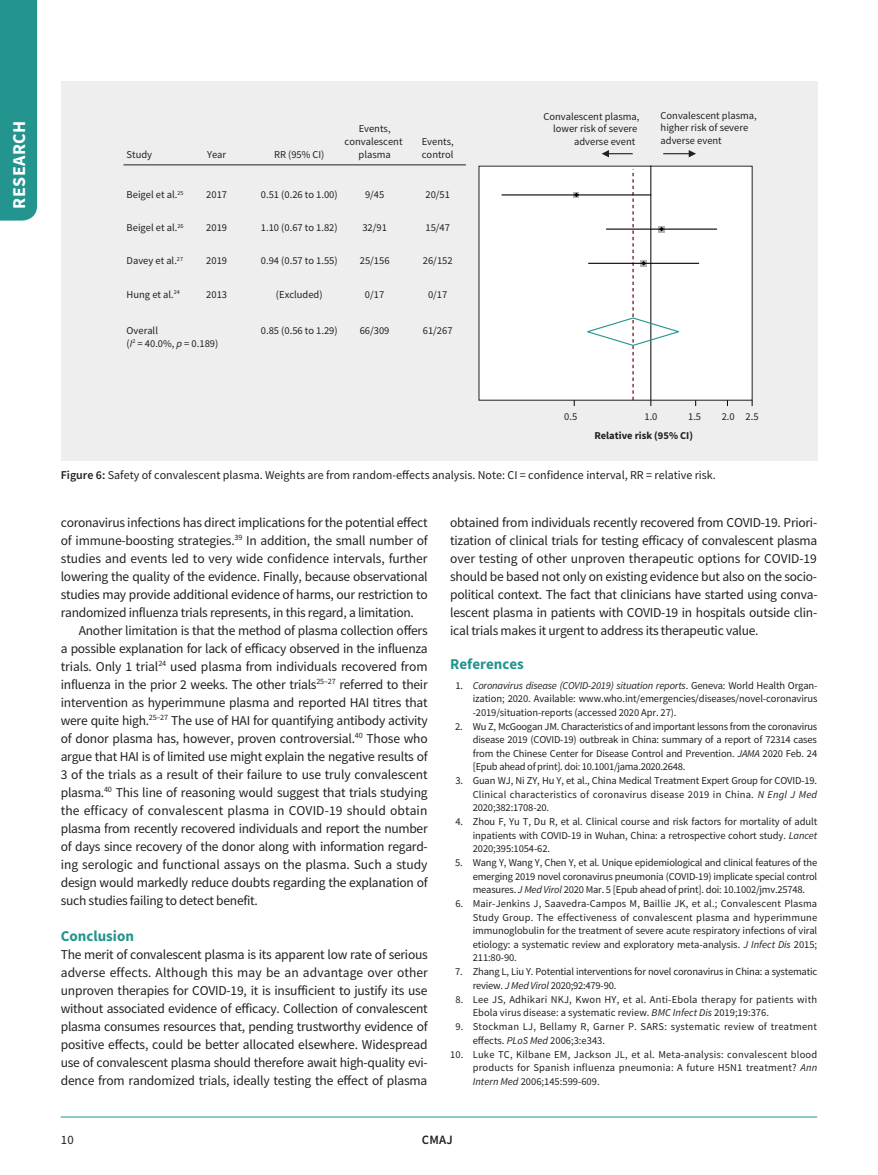
<style>
.page{position:relative;width:878px;height:1175px;background:#fff}
.page>*{position:absolute;margin:0;border:0;box-sizing:border-box;transform-origin:0 0}
.t1{font:700 18px "Source Sans Pro";letter-spacing:.025em;color:#fff}
.t2{font:700 15px "Source Sans Pro";color:#24948e}
.t3{font:13.5px/18px "Source Sans Pro";letter-spacing:-.02em;color:#231f20;text-align:justify}
.t4{font:600 12.75px "Source Sans Pro";color:#231f20}
.t5{font:12.75px "Source Sans Pro";color:#231f20}
.t6{font:12px "Source Sans Pro";color:#231f20}
.t7{font:10.5px/13.5px "Source Sans Pro";color:#231f20;text-align:justify}
.t8{font:10.5px/13.5px "Source Sans Pro";letter-spacing:.02em;color:#231f20}
.t9{font:10.5px/13.5px "Source Sans Pro";letter-spacing:-.02em;color:#231f20}
.t10{font:10.5px/13.5px "Source Sans Pro";letter-spacing:.025em;color:#231f20}
.t11{font:700 10.5px "Source Sans Pro";color:#231f20}
.s1{font-style:italic}
.s2{font-weight:600}
</style>
<div class="page">
<hr style="left:61px;top:1116px;width:756px;height:1px;background:#24948e">
<div style="left:0;top:0;width:37px;height:220px;background:#24948e"></div>
<div style="left:61px;top:81px;width:756px;height:380px;background:#eeeeef"></div>
<svg style="left:123px;top:164px;width:629px;height:237px"></svg>
<svg style="left:601px;top:150px;width:31px;height:7px"></svg>
<svg style="left:663px;top:150px;width:33px;height:7px"></svg>
<h1 class="t1" style="left:7px;top:208px;width:89px;rotate:-90deg">RESEARCH</h1>
<p class="t7" style="left:127px;top:147px;width:27px">Study</p>
<p class="t7" style="left:207px;top:147px;width:21px">Year</p>
<p class="t7" style="left:274px;top:147px;width:52px">RR (95% CI)</p>
<p class="t7" style="left:344px;top:123px;width:59px;line-height:12.6px;text-align:center">Events, convalescent plasma</p>
<p class="t7" style="left:422px;top:135px;width:33px;line-height:12.6px">Events, control</p>
<p class="t7" style="left:543px;top:109px;width:98px">Convalescent plasma,</p>
<p class="t7" style="left:553px;top:122px;width:86px">lower risk of severe</p>
<p class="t7" style="left:574px;top:135px;width:63px">adverse event</p>
<p class="t7" style="left:660px;top:109px;width:98px;line-height:12.6px;text-align:left">Convalescent plasma, higher risk of severe adverse event</p>
<p class="t7" style="left:127px;top:188px;width:58px">Beigel et al.<sup>25</sup></p>
<p class="t7" style="left:206px;top:188px;width:22px">2017</p>
<p class="t7" style="left:261px;top:188px;width:78px">0.51 (0.26 to 1.00)</p>
<p class="t7" style="left:365px;top:188px;width:21px">9/45</p>
<p class="t7" style="left:425px;top:188px;width:26px">20/51</p>
<p class="t7" style="left:127px;top:221px;width:58px">Beigel et al.<sup>26</sup></p>
<p class="t7" style="left:206px;top:221px;width:22px">2019</p>
<p class="t7" style="left:261px;top:221px;width:78px">1.10 (0.67 to 1.82)</p>
<p class="t7" style="left:362px;top:221px;width:26px">32/91</p>
<p class="t7" style="left:425px;top:221px;width:26px">15/47</p>
<p class="t7" style="left:127px;top:254px;width:58px">Davey et al.<sup>27</sup></p>
<p class="t7" style="left:206px;top:254px;width:22px">2019</p>
<p class="t7" style="left:261px;top:254px;width:78px">0.94 (0.57 to 1.55)</p>
<p class="t7" style="left:360px;top:254px;width:31px">25/156</p>
<p class="t7" style="left:423px;top:254px;width:31px">26/152</p>
<p class="t7" style="left:127px;top:287px;width:55px">Hung et al.<sup>24</sup></p>
<p class="t7" style="left:206px;top:287px;width:22px">2013</p>
<p class="t7" style="left:276px;top:287px;width:48px">(Excluded)</p>
<p class="t7" style="left:365px;top:287px;width:21px">0/17</p>
<p class="t7" style="left:428px;top:287px;width:21px">0/17</p>
<p class="t7" style="left:127px;top:324px;width:93px;line-height:12.6px">Overall<br>(<span class="s1">I</span><sup>2</sup> = 40.0%, <span class="s1">p</span> = 0.189)</p>
<p class="t7" style="left:261px;top:324px;width:78px">0.85 (0.56 to 1.29)</p>
<p class="t7" style="left:360px;top:324px;width:31px">66/309</p>
<p class="t7" style="left:423px;top:324px;width:31px">61/267</p>
<p class="t7" style="left:564px;top:410px;width:15px">0.5</p>
<p class="t7" style="left:644px;top:410px;width:15px">1.0</p>
<p class="t7" style="left:688px;top:410px;width:15px">1.5</p>
<p class="t7" style="left:721px;top:410px;width:38px">2.0 2.5</p>
<p class="t11" style="left:594px;top:431px;width:100px">Relative risk (95% CI)</p>
<p class="t6" style="left:61px;top:467px;width:656px"><span class="s2">Figure 6:</span> Safety of convalescent plasma. Weights are from random-effects analysis. Note: CI = confidence interval, RR = relative risk.</p>
<p class="t3" style="left:61px;top:513px;width:368px">coronavirus infections has direct implications for the potential effect of immune-boosting strategies.<sup>39</sup> In addition, the small number of studies and events led to very wide confidence intervals, further lowering the quality of the evidence. Finally, because observational studies may provide additional evidence of harms, our restriction to randomized influenza trials represents, in this regard, a limitation.</p>
<p class="t3" style="left:61px;top:621px;width:368px;text-indent:18px">Another limitation is that the method of plasma collection offers a possible explanation for lack of efficacy observed in the influenza trials. Only 1 trial<sup>24</sup> used plasma from individuals recovered from influenza in the prior 2 weeks. The other trials<sup>25–27</sup> referred to their intervention as hyperimmune plasma and reported HAI titres that were quite high.<sup>25–27</sup> The use of HAI for quantifying antibody activity of donor plasma has, however, proven controversial.<sup>40</sup> Those who argue that HAI is of limited use might explain the negative results of 3 of the trials as a result of their failure to use truly convalescent plasma.<sup>40</sup> This line of reasoning would suggest that trials studying the efficacy of convalescent plasma in COVID-19 should obtain plasma from recently recovered individuals and report the number of days since recovery of the donor along with information regard&shy;ing serologic and functional assays on the plasma. Such a study design would markedly reduce doubts regarding the explanation of such studies failing to detect benefit.</p>
<p class="t2" style="left:61px;top:925px;width:75px">Conclusion</p>
<p class="t3" style="left:61px;top:945px;width:368px">The merit of convalescent plasma is its apparent low rate of serious adverse effects. Although this may be an advantage over other unproven therapies for COVID-19, it is insufficient to justify its use without associated evidence of efficacy. Collection of convalescent plasma consumes resources that, pending trustworthy evidence of positive effects, could be better allocated elsewhere. Widespread use of convalescent plasma should therefore await high-quality evi&shy;dence from randomized trials, ideally testing the effect of plasma</p>
<p class="t3" style="left:450px;top:513px;width:369px">obtained from individuals recently recovered from COVID-19. Priori&shy;tization of clinical trials for testing efficacy of convalescent plasma over testing of other unproven therapeutic options for COVID-19 should be based not only on existing evidence but also on the socio&shy;political context. The fact that clinicians have started using conva&shy;lescent plasma in patients with COVID-19 in hospitals outside clin&shy;ical trials makes it urgent to address its therapeutic value.</p>
<p class="t2" style="left:450px;top:654px;width:75px">References</p>
<p class="t7" style="left:473px;top:678px;width:346px;text-indent:-17px">1. <span class="s1">Coronavirus disease (COVID-2019) situation reports</span>. Geneva: World Health Organ&shy;ization; 2020. Available: www.who.int/emergencies/diseases/novel-coronavirus -2019/situation-reports (accessed 2020 Apr. 27).</p>
<p class="t7" style="left:473px;top:719px;width:346px;text-indent:-18px">2. Wu Z, McGoogan JM. Characteristics of and important lessons from the coronavirus disease 2019 (COVID-19) outbreak in China: summary of a report of 72314 cases from the Chinese Center for Disease Control and Prevention. <span class="s1">JAMA</span> 2020 Feb. 24 [Epub ahead of print]. doi: 10.1001/jama.2020.2648.</p>
<p class="t7" style="left:473px;top:774px;width:346px;text-indent:-17px">3. Guan WJ, Ni ZY, Hu Y, et al., China Medical Treatment Expert Group for COVID-19.<br>Clinical characteristics of coronavirus disease 2019 in China. <span class="s1">N Engl J Med </span>2020;382:1708-20.</p>
<p class="t7" style="left:473px;top:815px;width:346px;text-indent:-17px">4. Zhou F, Yu T, Du R, et al. Clinical course and risk factors for mortality of adult inpatients with COVID-19 in Wuhan, China: a retrospective cohort study. <span class="s1">Lancet </span>2020;395:1054-62.</p>
<p class="t7" style="left:473px;top:856px;width:346px;text-indent:-17px">5. Wang Y, Wang Y, Chen Y, et al. Unique epidemiological and clinical features of the emerging 2019 novel coronavirus pneumonia (COVID-19) implicate special control measures. <span class="s1">J Med Virol</span> 2020 Mar. 5 [Epub ahead of print]. doi: 10.1002/jmv.25748.</p>
<p class="t7" style="left:473px;top:897px;width:346px;text-indent:-17px">6. Mair-Jenkins J, Saavedra-Campos M, Baillie JK, et al.; Convalescent Plasma Study Group. The effectiveness of convalescent plasma and hyperimmune immunoglobulin for the treatment of severe acute respiratory infections of viral etiology: a systematic review and exploratory meta-analysis. <span class="s1">J Infect Dis</span> 2015; 211:80-90.</p>
<p class="t9" style="left:473px;top:964px;width:346px;text-indent:-17px">7. Zhang L, Liu Y. Potential interventions for novel coronavirus in China: a systematic review. <span class="s1">J Med Virol</span> 2020;92:479-90.</p>
<p class="t8" style="left:473px;top:992px;width:346px;text-indent:-17px">8. Lee JS, Adhikari NKJ, Kwon HY, et al. Anti-Ebola therapy for patients with<br>Ebola virus disease: a systematic review. <span class="s1">BMC Infect Dis</span> 2019;19:376.</p>
<p class="t10" style="left:473px;top:1019px;width:346px;text-indent:-17px">9. Stockman LJ, Bellamy R, Garner P. SARS: systematic review of treatment effects. <span class="s1">PLoS Med</span> 2006;3:e343.</p>
<p class="t7" style="left:473px;top:1047px;width:346px;text-indent:-23px">10. Luke TC, Kilbane EM, Jackson JL, et al. Meta-analysis: convalescent blood products for Spanish influenza pneumonia: A future H5N1 treatment? <span class="s1">Ann Intern Med</span> 2006;145:599-609.</p>
<p class="t5" style="left:61px;top:1132px;width:14px">10</p>
<p class="t4" style="left:421px;top:1131px;width:33px">CMAJ</p>
</div>
